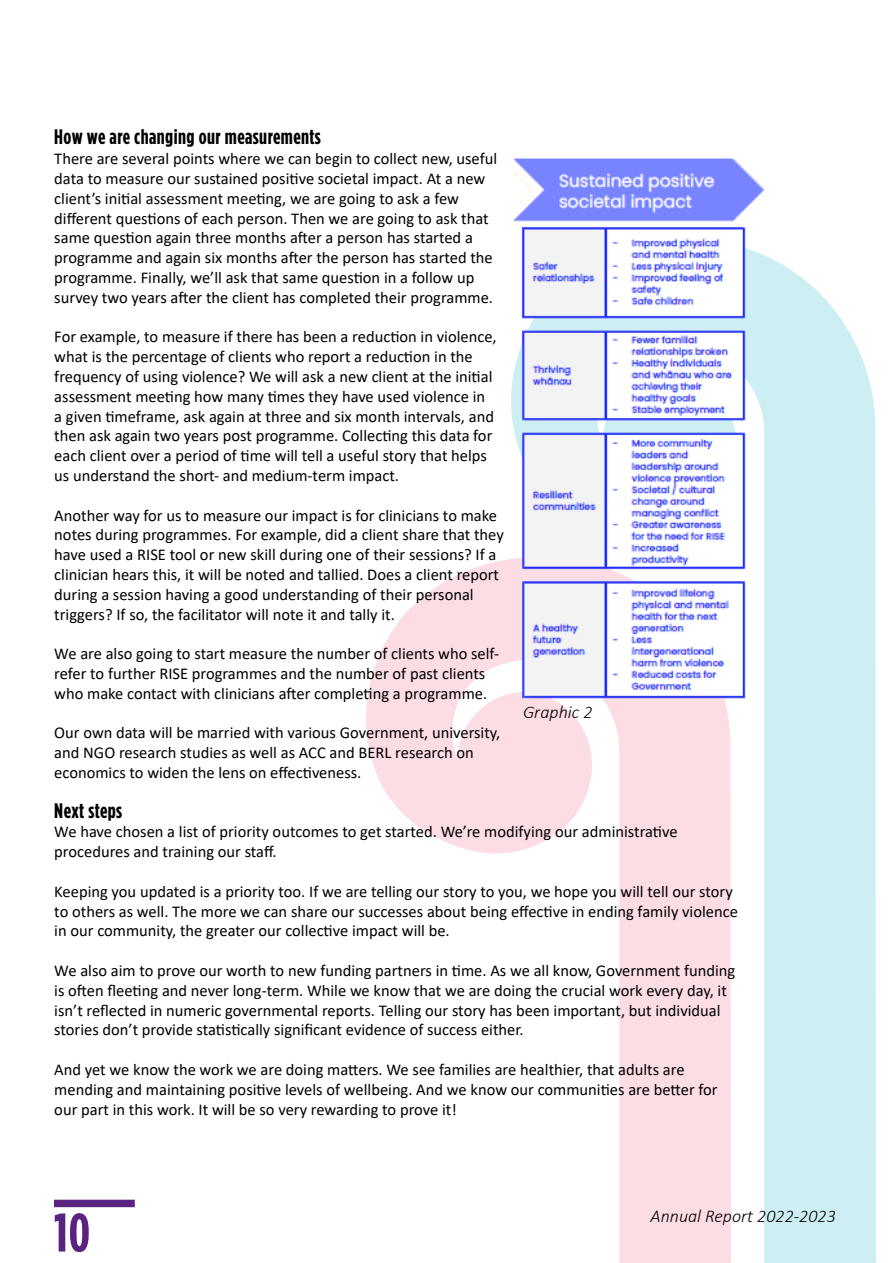
<style>
.page{position:relative;width:893px;height:1263px;background:#fff}
.page>*{position:absolute;margin:0;border:0;box-sizing:border-box;transform-origin:0 0}
.t1{font:700 54px "Gotham Condensed";color:#59237f}
.t2{font:700 21px "Gotham Condensed";letter-spacing:.02em;color:#000}
.t3{font:italic 300 18px "Calibri";color:#000}
.t4{font:16.5px/19.8px "Calibri";color:#000}
</style>
<div class="page">
<svg style="left:511px;top:258px;width:365px;height:1005px;fill:#cdeff4"></svg>
<svg style="left:366px;top:556px;width:365px;height:707px"></svg>
<div style="left:54px;top:1200px;width:81px;height:7px;background:#59237f"></div>
<img style="left:514px;top:158px;width:256px;height:546px">
<p class="t2" style="left:54px;top:125px;width:268px">How we are changing our measurements</p>
<p class="t4" style="left:54px;top:148px;width:444px">There are several points where we can begin to collect new, useful data to measure our sustained positive societal impact. At a new client’s initial assessment meeting, we are going to ask a few different questions of each person. Then we are going to ask that same question again three months after a person has started a programme and again six months after the person has started the programme. Finally, we’ll ask that same question in a follow up survey two years after the client has completed their programme.</p>
<p class="t4" style="left:54px;top:327px;width:444px">For example, to measure if there has been a reduction in violence, what is the percentage of clients who report a reduction in the frequency of using violence? We will ask a new client at the initial assessment meeting how many times they have used violence in a given timeframe, ask again at three and six month intervals, and then ask again two years post programme. Collecting this data for each client over a period of time will tell a useful story that helps us understand the short- and medium-term impact.</p>
<p class="t4" style="left:54px;top:505px;width:451px">Another way for us to measure our impact is for clinicians to make notes during programmes. For example, did a client share that they have used a RISE tool or new skill during one of their sessions? If a clinician hears this, it will be noted and tallied. Does a client report during a session having a good understanding of their personal triggers? If so, the facilitator will note it and tally it.</p>
<p class="t4" style="left:54px;top:643px;width:446px">We are also going to start measure the number of clients who self&shy;refer to further RISE programmes and the number of past clients who make contact with clinicians after completing a programme.</p>
<p class="t4" style="left:54px;top:723px;width:447px">Our own data will be married with various Government, university, and NGO research studies as well as ACC and BERL research on economics to widen the lens on effectiveness.</p>
<p class="t2" style="left:54px;top:798px;width:69px">Next steps</p>
<p class="t4" style="left:54px;top:821px;width:625px">We have chosen a list of priority outcomes to get started. We’re modifying our administrative procedures and training our staff.</p>
<p class="t4" style="left:54px;top:881px;width:685px">Keeping you updated is a priority too. If we are telling our story to you, we hope you will tell our story to others as well. The more we can share our successes about being effective in ending family violence in our community, the greater our collective impact will be.</p>
<p class="t4" style="left:54px;top:960px;width:682px">We also aim to prove our worth to new funding partners in time. As we all know, Government funding is often fleeting and never long-term. While we know that we are doing the crucial work every day, it isn’t reflected in numeric governmental reports. Telling our story has been important, but individual stories don’t provide statistically significant evidence of success either.</p>
<p class="t4" style="left:54px;top:1059px;width:665px">And yet we know the work we are doing matters. We see families are healthier, that adults are mending and maintaining positive levels of wellbeing. And we know our communities are better for our part in this work. It will be so very rewarding to prove it!</p>
<p class="t3" style="left:523px;top:701px;width:71px">Graphic 2</p>
<h1 class="t1" style="left:54px;top:1201px;width:38px">10</h1>
<p class="t3" style="left:651px;top:1205px;width:187px">Annual Report 2022-2023</p>
</div>
